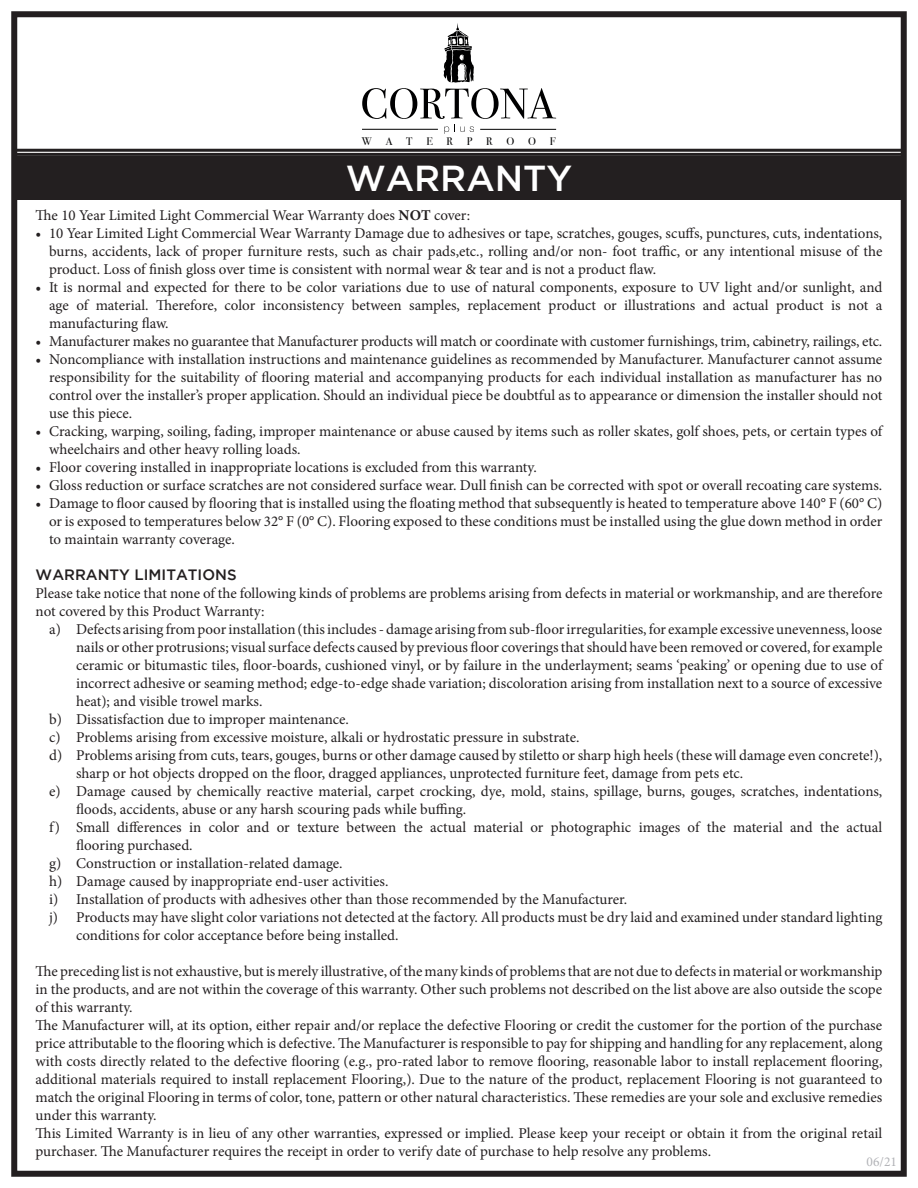
<style>
.page{position:relative;width:918px;height:1188px;background:#fff}
.page>*{position:absolute;margin:0;border:0;box-sizing:border-box;transform-origin:0 0}
.t1{font:500 36px "Gotham";color:#fff}
.t2{font:15px/18px "Minion Pro";letter-spacing:-.005em;color:#231f20;text-align:justify}
.t3{font:500 15px "Gotham";color:#231f20}
.t4{font:13.5px "Minion Pro";color:#b2b3b7}
.t5{font:10.95px "Bodoni Svty Two OSITCTT";color:#000001}
.s1{font-weight:700}
</style>
<div class="page">
<div style="left:11px;top:11px;width:896px;height:1166px;border:6px solid #231f20"></div>
<hr style="left:14px;top:149px;width:890px;height:3px;background:#231f20">
<hr style="left:14px;top:153px;width:890px;height:3px;background:#231f20">
<div style="left:15px;top:156px;width:888px;height:44px;background:#231f20"></div>
<svg style="left:362px;top:23px;width:194px;height:111px"></svg>
<hr style="left:362px;top:129px;width:76px;height:1px;background:#000001">
<hr style="left:480px;top:129px;width:76px;height:1px;background:#000001">
<p class="t5" style="left:362px;top:135px;width:12px">W</p>
<p class="t5" style="left:386px;top:135px;width:8px">A</p>
<p class="t5" style="left:406px;top:135px;width:8px">T</p>
<p class="t5" style="left:426px;top:135px;width:8px">E</p>
<p class="t5" style="left:447px;top:135px;width:8px">R</p>
<p class="t5" style="left:467px;top:135px;width:7px">P</p>
<p class="t5" style="left:486px;top:135px;width:8px">R</p>
<p class="t5" style="left:506px;top:135px;width:9px">O</p>
<p class="t5" style="left:528px;top:135px;width:9px">O</p>
<p class="t5" style="left:550px;top:135px;width:7px">F</p>
<h1 class="t1" style="left:346px;top:158px;width:228px">WARRANTY</h1>
<p class="t2" style="left:36px;top:206px;width:436px">The 10 Year Limited Light Commercial Wear Warranty does <span class="s1">NOT</span> cover:</p>
<p class="t2" style="left:49px;top:224px;width:835px;text-indent:-14px">• 10 Year Limited Light Commercial Wear Warranty Damage due to adhesives or tape, scratches, gouges, scuffs, punctures, cuts, indentations, burns, accidents, lack of proper furniture rests, such as chair pads,etc., rolling and/or non- foot traffic, or any intentional misuse of the product. Loss of finish gloss over time is consistent with normal wear &amp; tear and is not a product flaw.</p>
<p class="t2" style="left:49px;top:278px;width:835px;text-indent:-14px">• It is normal and expected for there to be color variations due to use of natural components, exposure to UV light and/or sunlight, and age of material. Therefore, color inconsistency between samples, replacement product or illustrations and actual product is not a manufacturing flaw.</p>
<p class="t2" style="left:36px;top:332px;width:848px">• Manufacturer makes no guarantee that Manufacturer products will match or coordinate with customer furnishings, trim, cabinetry, railings, etc.</p>
<p class="t2" style="left:49px;top:350px;width:835px;text-indent:-14px">• Noncompliance with installation instructions and maintenance guidelines as recommended by Manufacturer. Manufacturer cannot assume responsibility for the suitability of flooring material and accompanying products for each individual installation as manufacturer has no control over the installer’s proper application. Should an individual piece be doubtful as to appearance or dimension the installer should not use this piece.</p>
<p class="t2" style="left:49px;top:422px;width:835px;text-indent:-14px">• Cracking, warping, soiling, fading, improper maintenance or abuse caused by items such as roller skates, golf shoes, pets, or certain types of wheelchairs and other heavy rolling loads.</p>
<p class="t2" style="left:36px;top:458px;width:503px">• Floor covering installed in inappropriate locations is excluded from this warranty.</p>
<p class="t2" style="left:36px;top:476px;width:848px">• Gloss reduction or surface scratches are not considered surface wear. Dull finish can be corrected with spot or overall recoating care systems.</p>
<p class="t2" style="left:49px;top:494px;width:835px;text-indent:-14px">• Damage to floor caused by flooring that is installed using the floating method that subsequently is heated to temperature above 140° F (60° C) or is exposed to temperatures below 32° F (0° C). Flooring exposed to these conditions must be installed using the glue down method in order to maintain warranty coverage.</p>
<p class="t3" style="left:36px;top:566px;width:202px">WARRANTY LIMITATIONS</p>
<p class="t2" style="left:36px;top:584px;width:848px">Please take notice that none of the following kinds of problems are problems arising from defects in material or workmanship, and are therefore not covered by this Product Warranty:</p>
<p class="t2" style="left:76px;top:620px;width:808px;text-indent:-27px">a) Defects arising from poor installation (this includes - damage arising from sub-floor irregularities, for example excessive unevenness, loose nails or other protrusions; visual surface defects caused by previous floor coverings that should have been removed or covered, for example ceramic or bitumastic tiles, floor-boards, cushioned vinyl, or by failure in the underlayment; seams ‘peaking’ or opening due to use of incorrect adhesive or seaming method; edge-to-edge shade variation; discoloration arising from installation next to a source of excessive heat); and visible trowel marks.</p>
<p class="t2" style="left:49px;top:710px;width:301px">b) Dissatisfaction due to improper maintenance.</p>
<p class="t2" style="left:49px;top:728px;width:532px">c) Problems arising from excessive moisture, alkali or hydrostatic pressure in substrate.</p>
<p class="t2" style="left:76px;top:746px;width:808px;text-indent:-27px">d) Problems arising from cuts, tears, gouges, burns or other damage caused by stiletto or sharp high heels (these will damage even concrete!), sharp or hot objects dropped on the floor, dragged appliances, unprotected furniture feet, damage from pets etc.</p>
<p class="t2" style="left:76px;top:782px;width:808px;text-indent:-27px">e) Damage caused by chemically reactive material, carpet crocking, dye, mold, stains, spillage, burns, gouges, scratches, indentations, floods, accidents, abuse or any harsh scouring pads while buffing.</p>
<p class="t2" style="left:76px;top:818px;width:808px;text-indent:-27px">f) Small differences in color and or texture between the actual material or photographic images of the material and the actual flooring purchased.</p>
<p class="t2" style="left:49px;top:854px;width:295px">g) Construction or installation-related damage.</p>
<p class="t2" style="left:49px;top:872px;width:341px">h) Damage caused by inappropriate end-user activities.</p>
<p class="t2" style="left:49px;top:890px;width:580px">i) Installation of products with adhesives other than those recommended by the Manufacturer.</p>
<p class="t2" style="left:76px;top:908px;width:808px;text-indent:-27px">j) Products may have slight color variations not detected at the factory. All products must be dry laid and examined under standard lighting conditions for color acceptance before being installed.</p>
<p class="t2" style="left:36px;top:962px;width:848px">The preceding list is not exhaustive, but is merely illustrative, of the many kinds of problems that are not due to defects in material or workmanship in the products, and are not within the coverage of this warranty. Other such problems not described on the list above are also outside the scope of this warranty.</p>
<p class="t2" style="left:36px;top:1016px;width:848px">The Manufacturer will, at its option, either repair and/or replace the defective Flooring or credit the customer for the portion of the purchase price attributable to the flooring which is defective. The Manufacturer is responsible to pay for shipping and handling for any replacement, along with costs directly related to the defective flooring (e.g., pro-rated labor to remove flooring, reasonable labor to install replacement flooring, additional materials required to install replacement Flooring,). Due to the nature of the product, replacement Flooring is not guaranteed to match the original Flooring in terms of color, tone, pattern or other natural characteristics. These remedies are your sole and exclusive remedies under this warranty.</p>
<p class="t2" style="left:36px;top:1124px;width:848px">This Limited Warranty is in lieu of any other warranties, expressed or implied. Please keep your receipt or obtain it from the original retail purchaser. The Manufacturer requires the receipt in order to verify date of purchase to help resolve any problems.</p>
<p class="t4" style="left:867px;top:1153px;width:32px">06/21</p>
</div>
